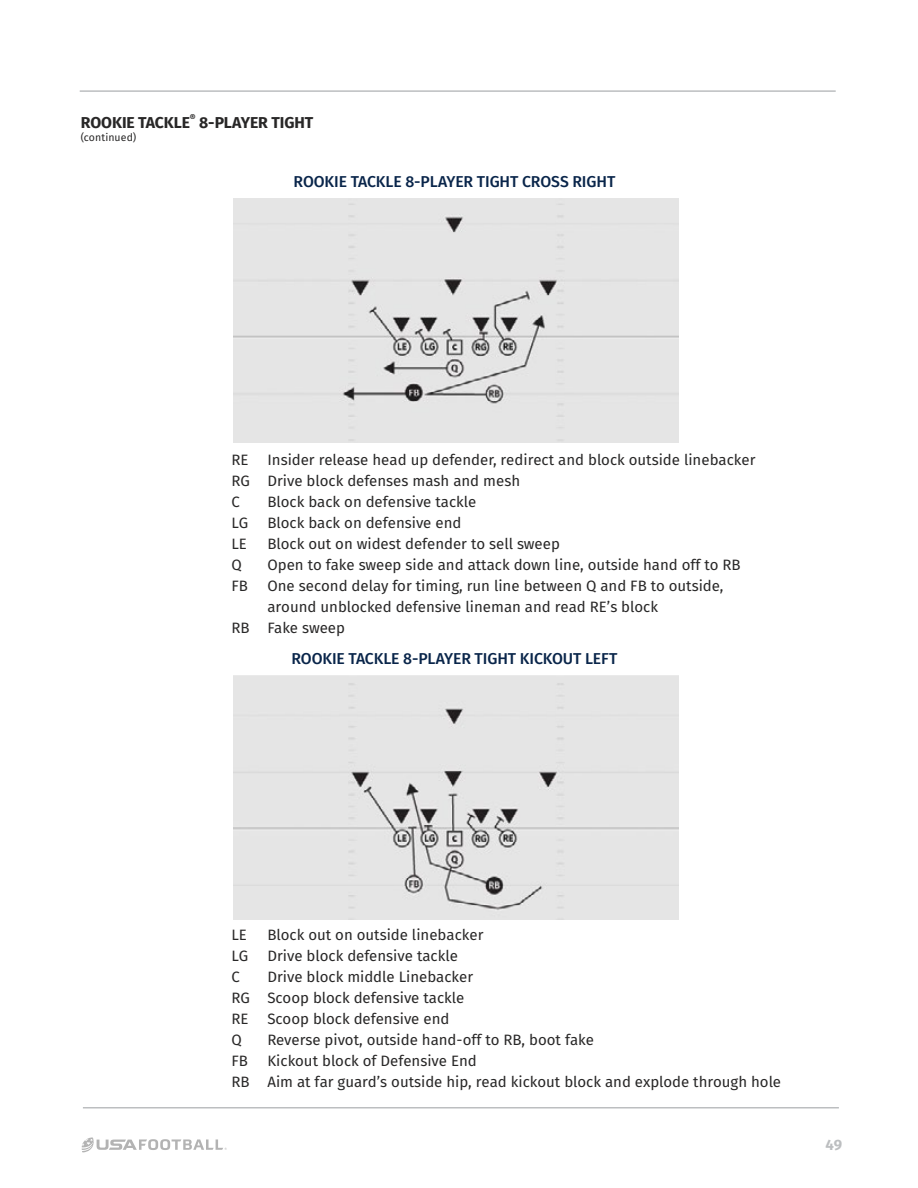
<style>
.page{position:relative;width:918px;height:1188px;background:#fff}
.page>*{position:absolute;margin:0;border:0;box-sizing:border-box;transform-origin:0 0}
.t1{font:500 15.75px "Fira Sans";letter-spacing:-.005em;color:#09254a}
.t2{font:700 15.75px "Fira Sans";letter-spacing:-.005em;color:#282727}
.t3{font:15px/21px "Fira Sans";color:#282727}
.t4{font:700 15px "Fira Sans";color:#bcbec0}
.t5{font:10.5px "Fira Sans";letter-spacing:.005em;color:#282727}
</style>
<div class="page">
<hr style="left:80px;top:90px;width:756px;height:2px;background:#bcbec0">
<hr style="left:83px;top:1107px;width:756px;height:1px;background:#bcbec0">
<svg style="left:81px;top:1137px;width:146px;height:16px"></svg>
<div style="left:234px;top:199px;width:445px;height:244px;background:#e5e5e5"></div>
<img style="left:234px;top:676px;width:445px;height:243px">
<p class="t2" style="left:81px;top:109px;width:234px">ROOKIE TACKLE<sup>®</sup> 8-PLAYER TIGHT</p>
<p class="t5" style="left:81px;top:130px;width:57px">(continued)</p>
<p class="t1" style="left:294px;top:171px;width:323px">ROOKIE TACKLE 8-PLAYER TIGHT CROSS RIGHT</p>
<p class="t3" style="left:232px;top:450px;width:525px;text-indent:36px">Insider release head up defender, redirect and block outside linebacker<br>RG Drive block defenses mash and mesh<br>C</p>
<p class="t3" style="left:232px;top:450px;width:19px">RE</p>
<p class="t3" style="left:267px;top:492px;width:210px">Block back on defensive tackle</p>
<p class="t3" style="left:232px;top:513px;width:18px">LG</p>
<p class="t3" style="left:267px;top:513px;width:196px">Block back on defensive end</p>
<p class="t3" style="left:232px;top:534px;width:17px">LE</p>
<p class="t3" style="left:267px;top:534px;width:294px">Block out on widest defender to sell sweep</p>
<p class="t3" style="left:232px;top:555px;width:12px">Q</p>
<p class="t3" style="left:267px;top:555px;width:475px">Open to fake sweep side and attack down line, outside hand off to RB</p>
<p class="t3" style="left:232px;top:576px;width:18px">FB</p>
<p class="t3" style="left:267px;top:576px;width:458px">One second delay for timing, run line between Q and FB to outside,</p>
<p class="t3" style="left:267px;top:597px;width:392px">around unblocked defensive lineman and read RE’s block</p>
<p class="t3" style="left:232px;top:618px;width:115px">RB Fake sweep</p>
<p class="t1" style="left:291px;top:647px;width:328px">ROOKIE TACKLE 8-PLAYER TIGHT KICKOUT LEFT</p>
<p class="t3" style="left:232px;top:926px;width:17px">LE</p>
<p class="t3" style="left:267px;top:926px;width:218px">Block out on outside linebacker</p>
<p class="t3" style="left:232px;top:947px;width:18px">LG</p>
<p class="t3" style="left:267px;top:947px;width:192px">Drive block defensive tackle</p>
<p class="t3" style="left:232px;top:968px;width:10px">C</p>
<p class="t3" style="left:232px;top:968px;width:243px;text-indent:36px">Drive block middle Linebacker<br>RG Scoop block defensive tackle<br>RE</p>
<p class="t3" style="left:267px;top:1010px;width:184px">Scoop block defensive end</p>
<p class="t3" style="left:232px;top:1031px;width:12px">Q</p>
<p class="t3" style="left:267px;top:1031px;width:328px">Reverse pivot, outside hand-off to RB, boot fake</p>
<p class="t3" style="left:232px;top:1052px;width:18px">FB</p>
<p class="t3" style="left:232px;top:1052px;width:551px;text-indent:36px">Kickout block of Defensive End<br>RB Aim at far guard’s outside hip, read kickout block and explode through hole</p>
<p class="t4" style="left:825px;top:1132px;width:18px">49</p>
</div>
